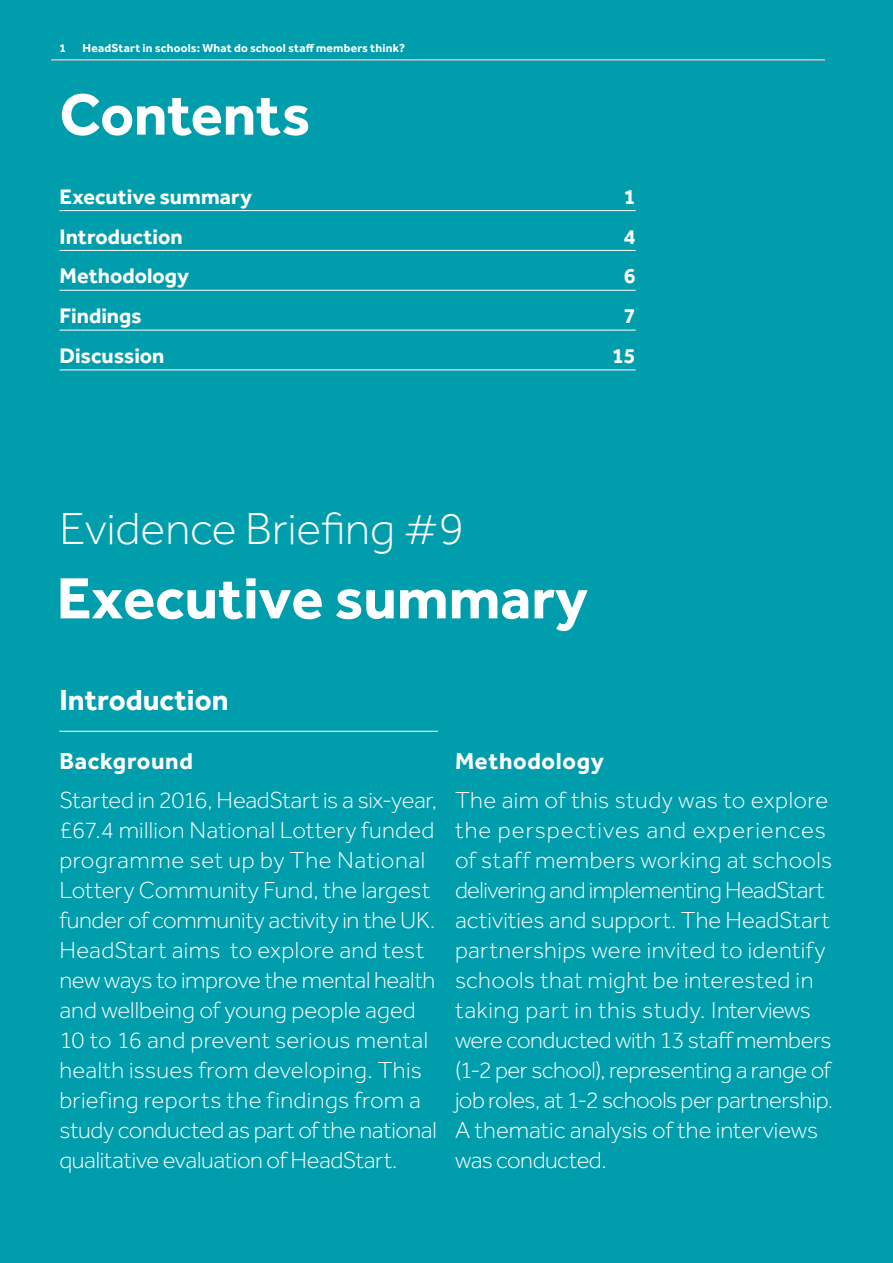
<style>
.page{position:relative;width:893px;height:1263px;background:#009ead}
.page>*{position:absolute;margin:0;border:0;box-sizing:border-box;transform-origin:0 0}
.Main_Heading_White{font:700 60px "Effra";color:#fff}
.Section_heading__col{font:700 60px "Effra";letter-spacing:-.005em;color:#fff}
.Main_Heading_White-2{font:300 46.5px "Effra";color:#fff}
.Pull-out_heading__wh{font:700 30px "Effra";color:#fff}
.Bullet_point_style{font:300 24px/30px "Effra";color:#fff}
.Bullet_point_style-2{font:700 24px "Effra";letter-spacing:.025em;color:#fff}
.Contents_Bold{font:700 21.75px "Effra";color:#fff}
.Paragraph_Style_2{font:700 21.75px "Effra";color:#fff}
.Page_number__left{font:700 12px "Effra";letter-spacing:.015em;color:#fff}
</style>
<div class="page">
<hr style="left:60px;top:210px;width:576px;height:1px;background:#fff">
<hr style="left:60px;top:250px;width:576px;height:1px;background:#fff">
<hr style="left:60px;top:290px;width:576px;height:1px;background:#fff">
<hr style="left:60px;top:330px;width:576px;height:1px;background:#fff">
<hr style="left:60px;top:370px;width:576px;height:1px;background:#fff">
<hr style="left:59px;top:731px;width:379px;height:1px;background:#fff">
<hr style="left:51px;top:60px;width:774px;height:1px;background:#fff">
<p class="Page_number__left" style="left:60px;top:41px;width:8px">1</p>
<p class="Page_number__left" style="left:82px;top:41px;width:324px">HeadStart in schools: What do school staff members think?</p>
<p class="Section_heading__col" style="left:60px;top:78px;width:252px">Contents</p>
<p class="Contents_Bold" style="left:60px;top:183px;width:194px">Executive summary</p>
<p class="Contents_Bold" style="left:60px;top:223px;width:125px">Introduction</p>
<p class="Contents_Bold" style="left:60px;top:263px;width:131px">Methodology</p>
<p class="Contents_Bold" style="left:60px;top:303px;width:84px">Findings</p>
<p class="Contents_Bold" style="left:60px;top:343px;width:106px">Discussion</p>
<p class="Paragraph_Style_2" style="left:624px;top:183px;width:13px">1</p>
<p class="Paragraph_Style_2" style="left:624px;top:223px;width:13px">4</p>
<p class="Paragraph_Style_2" style="left:624px;top:263px;width:13px">6</p>
<p class="Paragraph_Style_2" style="left:624px;top:303px;width:13px">7</p>
<p class="Paragraph_Style_2" style="left:612px;top:343px;width:25px">15</p>
<p class="Main_Heading_White-2" style="left:59px;top:502px;width:407px">Evidence Briefing #9</p>
<p class="Main_Heading_White" style="left:57px;top:562px;width:533px">Executive summary</p>
<p class="Pull-out_heading__wh" style="left:59px;top:681px;width:171px">Introduction</p>
<p class="Bullet_point_style-2" style="left:59px;top:747px;width:135px">Background</p>
<p class="Bullet_point_style" style="left:59px;top:785px;width:379px">Started in 2016, HeadStart is a six-year, £67.4 million National Lottery funded programme set up by The National Lottery Community Fund, the largest funder of community activity in the UK.<br>HeadStart aims to explore and test new ways to improve the mental health and wellbeing of young people aged 10 to 16 and prevent serious mental health issues from developing. This briefing reports the findings from a study conducted as part of the national qualitative evaluation of HeadStart.</p>
<p class="Bullet_point_style-2" style="left:455px;top:746px;width:150px">Methodology</p>
<p class="Bullet_point_style" style="left:455px;top:784px;width:380px">The aim of this study was to explore the perspectives and experiences of staff members working at schools delivering and implementing HeadStart activities and support. The HeadStart partnerships were invited to identify schools that might be interested in taking part in this study. Interviews were conducted with 13 staff members (1-2 per school), representing a range of job roles, at 1-2 schools per partnership.<br>A thematic analysis of the interviews was conducted.</p>
</div>
